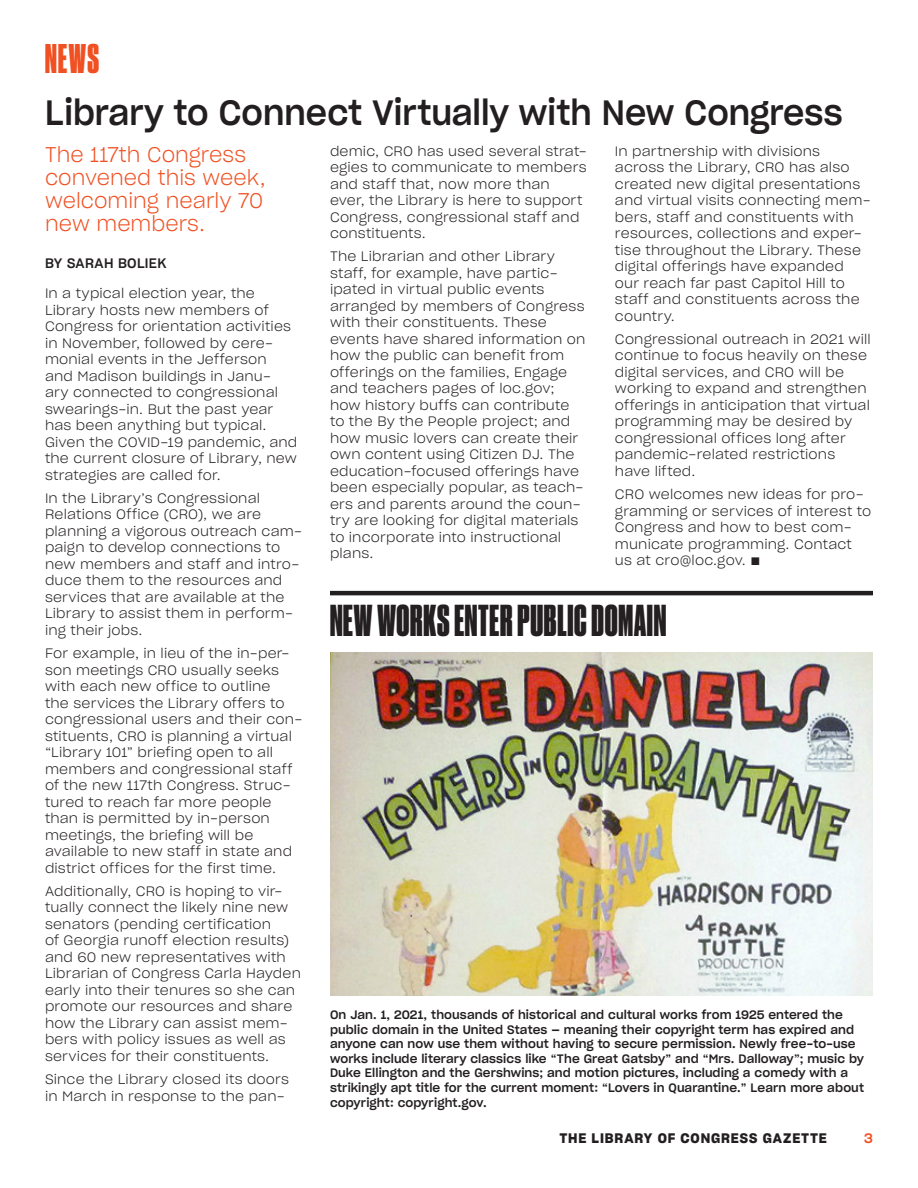
<style>
.page{position:relative;width:918px;height:1188px;background:#fff}
.page>*{position:absolute;margin:0;border:0;box-sizing:border-box;transform-origin:0 0}
.Wild_art_headline{font:42px "Druk Cond Super";letter-spacing:.015em;color:#231f20}
.t1{font:39px "Druk Cond Super";color:#f05022}
.HEADLINE-_24{font:34.5px "Sharp Grotesk Medium 20";color:#231f20;scale:.95 1}
.Teaser{font:21px/23.2px "Sharp Grotesk Light 20";color:#f05022;scale:.95 1}
.Text{font:13.5px/16.5px "Sharp Grotesk Light 20";letter-spacing:.01em;color:#231f20}
.t2{font:13.5px "Sharp Grotesk Sm Bold 20";letter-spacing:.065em;color:#231f20}
.Byline{font:13.5px "Sharp Grotesk Medium 20";letter-spacing:.02em;color:#231f20}
.t3{font:13.5px "Sharp Grotesk Medium 20";color:#f05022}
.PHOTO_caption{font:12px/14.7px "Sharp Grotesk Medium 20";letter-spacing:.01em;color:#231f20}
</style>
<div class="page">
<hr style="left:330px;top:591px;width:543px;height:4px;background:#231f20">
<img style="left:330px;top:652px;width:543px;height:344px">
<h2 class="t1" style="left:45px;top:35px;width:56px">NEWS</h2>
<p class="HEADLINE-_24" style="left:45px;top:84px;width:841px">Library to Connect Virtually with New Congress</p>
<p class="Teaser" style="left:45px;top:142px;width:234px">The 117th Congress convened this week, welcoming nearly 70 new members.</p>
<p class="Byline" style="left:45px;top:252px;width:123px">BY SARAH BOLIEK</p>
<p class="Text" style="left:45px;top:285px;width:254px">In a typical election year, the<br>Library hosts new members of<br>Congress for orientation activities in November, followed by cere&shy;monial events in the Jefferson and Madison buildings in Janu&shy;ary connected to congressional swearings-in. But the past year has been anything but typical.<br>Given the COVID-19 pandemic, and the current closure of Library, new strategies are called for.</p>
<p class="Text" style="left:45px;top:489px;width:259px">In the Library’s Congressional<br>Relations Office (CRO), we are planning a vigorous outreach cam&shy;paign to develop connections to new members and staff and intro&shy;duce them to the resources and services that are available at the<br>Library to assist them in perform&shy;ing their jobs.</p>
<p class="Text" style="left:45px;top:645px;width:259px">For example, in lieu of the in-per&shy;son meetings CRO usually seeks with each new office to outline<br>the services the Library offers to congressional users and their con&shy;stituents, CRO is planning a virtual “Library 101” briefing open to all members and congressional staff of the new 117th Congress. Struc&shy;tured to reach far more people than is permitted by in-person meetings, the briefing will be available to new staff in state and district offices for the first time.</p>
<p class="Text" style="left:45px;top:882px;width:258px">Additionally, CRO is hoping to vir&shy;tually connect the likely nine new senators (pending certification<br>of Georgia runoff election results) and 60 new representatives with Librarian of Congress Carla Hayden early into their tenures so she can promote our resources and share how the Library can assist mem&shy;bers with policy issues as well as services for their constituents.</p>
<p class="Text" style="left:45px;top:1071px;width:246px">Since the Library closed its doors in March in response to the pan-</p>
<p class="Text" style="left:330px;top:142px;width:258px">demic, CRO has used several strat&shy;egies to communicate to members and staff that, now more than ever, the Library is here to support<br>Congress, congressional staff and constituents.</p>
<p class="Text" style="left:330px;top:248px;width:257px">The Librarian and other Library staff, for example, have partic&shy;ipated in virtual public events arranged by members of Congress with their constituents. These events have shared information on how the public can benefit from offerings on the families, Engage and teachers pages of loc.gov; how history buffs can contribute to the By the People project; and how music lovers can create their own content using Citizen DJ. The education-focused offerings have been especially popular, as teach&shy;ers and parents around the coun&shy;try are looking for digital materials to incorporate into instructional plans.</p>
<p class="Text" style="left:615px;top:142px;width:257px">In partnership with divisions across the Library, CRO has also created new digital presentations and virtual visits connecting mem&shy;bers, staff and constituents with resources, collections and exper&shy;tise throughout the Library. These digital offerings have expanded our reach far past Capitol Hill to staff and constituents across the country.</p>
<p class="Text" style="left:615px;top:330px;width:257px">Congressional outreach in 2021 will continue to focus heavily on these digital services, and CRO will be working to expand and strengthen offerings in anticipation that virtual programming may be desired by congressional offices long after pandemic-related restrictions have lifted.</p>
<p class="Text" style="left:615px;top:486px;width:258px">CRO welcomes new ideas for pro&shy;gramming or services of interest to<br>Congress and how to best com&shy;municate programming. Contact us at cro@loc.gov. ▪</p>
<p class="Wild_art_headline" style="left:330px;top:595px;width:338px">NEW WORKS ENTER PUBLIC DOMAIN</p>
<p class="PHOTO_caption" style="left:330px;top:1007px;width:536px">On Jan. 1, 2021, thousands of historical and cultural works from 1925 entered the public domain in the United States — meaning their copyright term has expired and anyone can now use them without having to secure permission. Newly free-to-use works include literary classics like “The Great Gatsby” and “Mrs. Dalloway”; music by Duke Ellington and the Gershwins; and motion pictures, including a comedy with a strikingly apt title for the current moment: “Lovers in Quarantine.” Learn more about copyright: copyright.gov.</p>
<p class="t2" style="left:559px;top:1127px;width:269px">THE LIBRARY OF CONGRESS GAZETTE</p>
<p class="t3" style="left:864px;top:1127px;width:10px">3</p>
</div>
